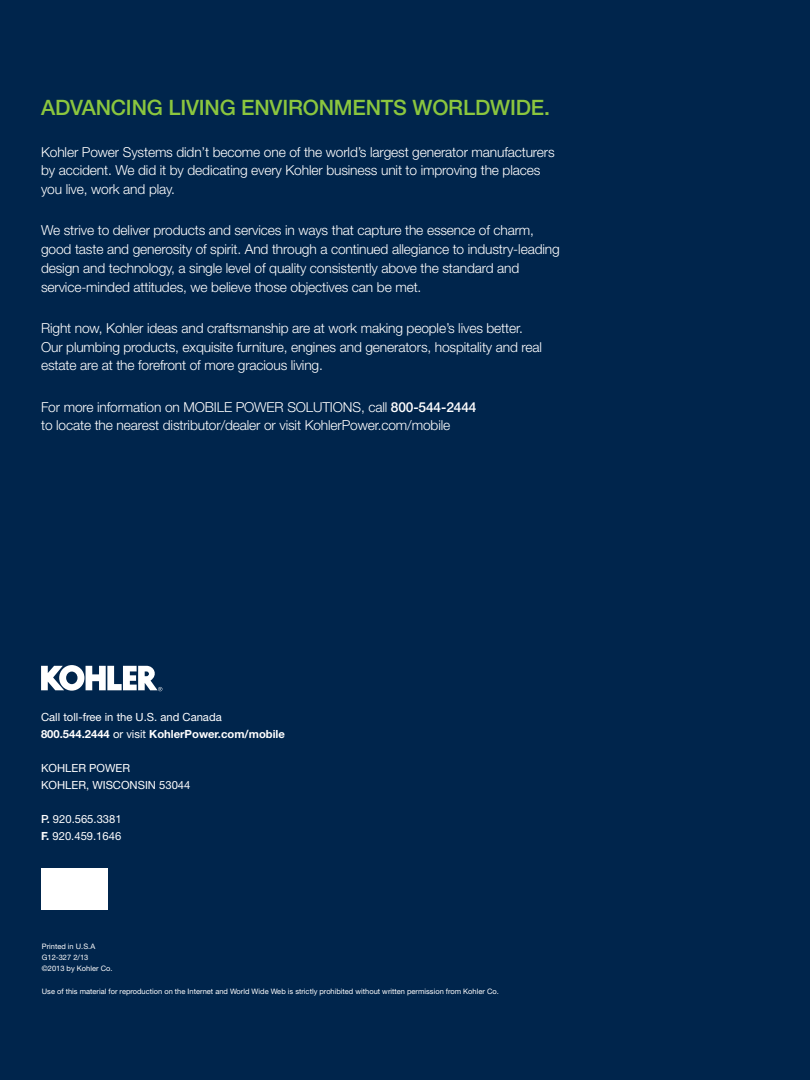
<style>
.page{position:relative;width:810px;height:1080px;background:#00254c}
.page>*{position:absolute;margin:0;border:0;box-sizing:border-box;transform-origin:0 0}
.t1{font:500 21.25px "Helvetica Neue";letter-spacing:-.01em;color:#8bc63e}
.t2{font:300 13.75px/18.8px "Helvetica Neue";letter-spacing:-.01em;color:#fff}
.t3{font:11.25px/16.9px "Helvetica Neue";color:#fff}
.t4{font:7.5px/11.2px "Helvetica Neue";color:#fff}
.s1{font-weight:500}
.s2{font-weight:700}
</style>
<div class="page">
<svg style="left:41px;top:665px;width:121px;height:26px"></svg>
<div style="left:41px;top:869px;width:66px;height:40px;background:#fff"></div>
<h1 class="t1" style="left:41px;top:95px;width:29px">ADVAN</h1>
<h1 class="t1" style="left:111px;top:95px;width:28px">CING</h1>
<h1 class="t1" style="left:168px;top:95px;width:12px">LIVING</h1>
<h1 class="t1" style="left:241px;top:95px;width:15px">ENVIRONMENTS</h1>
<h1 class="t1" style="left:413px;top:95px;width:35px">WORLD</h1>
<h1 class="t1" style="left:490px;top:95px;width:61px">WIDE.</h1>
<p class="t2" style="left:41px;top:142px;width:515px">Kohler Power Systems didn’t become one of the world’s largest generator manufacturers by accident. We did it by dedicating every Kohler business unit to improving the places you live, work and play.</p>
<p class="t2" style="left:41px;top:221px;width:520px">We strive to deliver products and services in ways that capture the essence of charm, good taste and generosity of spirit. And through a continued allegiance to industry-leading design and technology, a single level of quality consistently above the standard and service-minded attitudes, we believe those objectives can be met.</p>
<p class="t2" style="left:41px;top:318px;width:502px">Right now, Kohler ideas and craftsmanship are at work making people’s lives better.<br>Our plumbing products, exquisite furniture, engines and generators, hospitality and real estate are at the forefront of more gracious living.</p>
<p class="t2" style="left:41px;top:397px;width:437px">For more information on MOBILE POWER SOLUTIONS, call <span class="s1">800-544-2444 </span>to locate the nearest distributor/dealer or visit KohlerPower.com/mobile</p>
<p class="t3" style="left:41px;top:709px;width:245px">Call toll-free in the U.S. and Canada<br><span class="s2">800.544.2444</span> or visit <span class="s2">KohlerPower.com/mobile</span></p>
<p class="t3" style="left:41px;top:759px;width:16px">Kohler</p>
<p class="t3" style="left:89px;top:759px;width:17px">Power</p>
<p class="t3" style="left:41px;top:776px;width:16px">Kohler</p>
<p class="t3" style="left:86px;top:776px;width:25px">, Wisconsin</p>
<p class="t3" style="left:159px;top:776px;width:33px">53044</p>
<p class="t3" style="left:41px;top:810px;width:82px"><span class="s1">P.</span> 920.565.3381 <span class="s2">f.</span> 920.459.1646</p>
<p class="t4" style="left:42px;top:940px;width:72px">Printed in U.S.A<br>G12-327 2/13 ©2013 by Kohler Co.</p>
<p class="t4" style="left:42px;top:985px;width:458px">Use of this material for reproduction on the Internet and World Wide Web is strictly prohibited without written permission from Kohler Co.</p>
</div>
